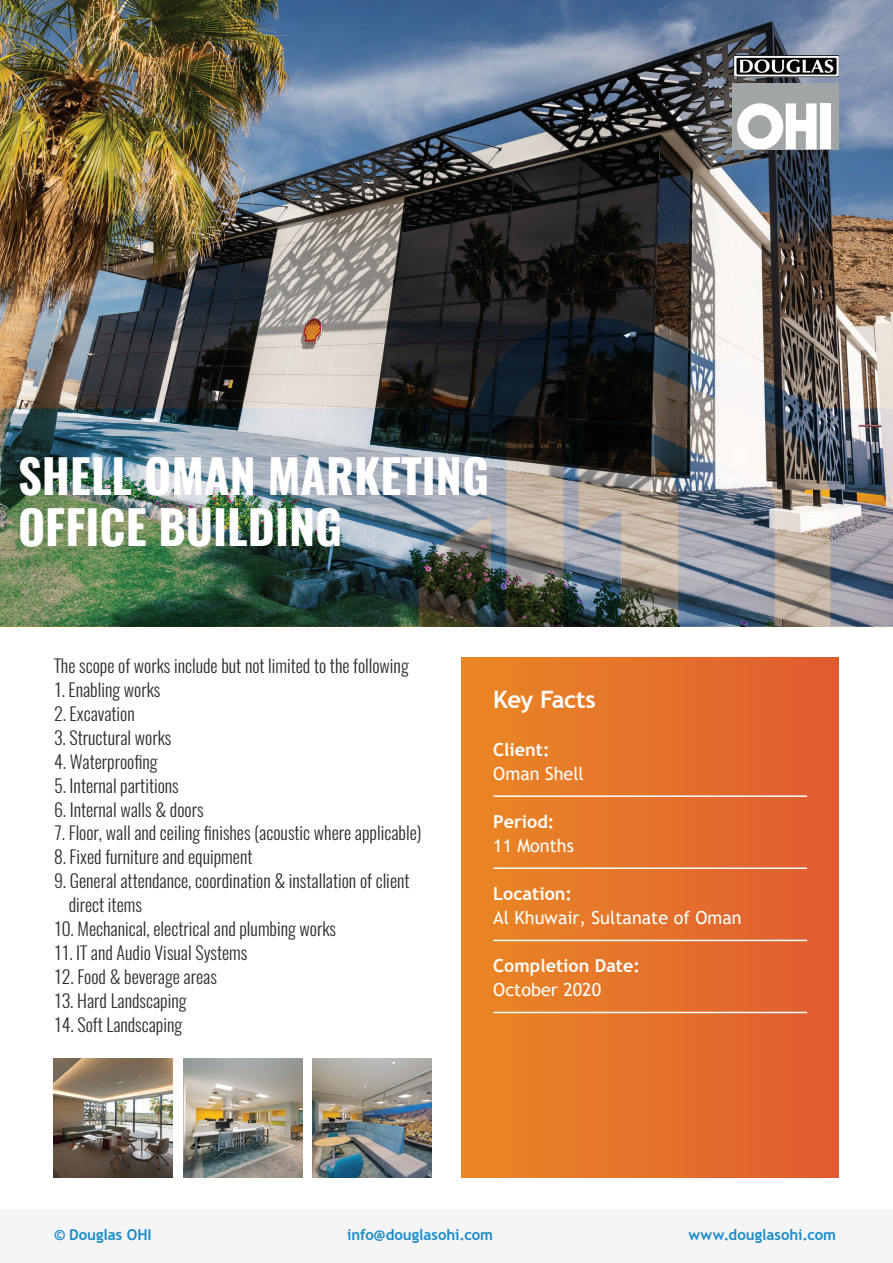
<style>
.page{position:relative;width:893px;height:1263px;background:#fff}
.page>*{position:absolute;margin:0;border:0;box-sizing:border-box;transform-origin:0 0}
.t1{font:700 46.5px/51px "Oswald";color:#fff}
.t2{font:700 24px "Trebuchet MS";letter-spacing:-.025em;color:#fff}
.t3{font:300 18px/24px "Oswald";color:#2d2e2e}
.t4{font:18px "Trebuchet MS";color:#fff}
.t5{font:700 18px "Trebuchet MS";color:#fff}
.t6{font:700 15px "Trebuchet MS";color:#1b8cc9}
</style>
<div class="page">
<img style="left:313px;top:1058px;width:119px;height:119px">
<img style="left:183px;top:1058px;width:119px;height:119px">
<img style="left:54px;top:1058px;width:119px;height:119px">
<img style="left:0;top:0;width:893px;height:317px">
<div style="left:0;top:1209px;width:893px;height:54px;background:#f6f5f5"></div>
<img style="left:0;top:317px;width:893px;height:309px">
<div style="left:461px;top:658px;width:378px;height:519px;background:linear-gradient(to right,#ea8824,#e15b31)"></div>
<hr style="left:493px;top:795px;width:314px;height:2px;background:#fff">
<hr style="left:493px;top:867px;width:314px;height:2px;background:#fff">
<hr style="left:493px;top:940px;width:314px;height:1px;background:#fff">
<hr style="left:493px;top:1012px;width:314px;height:1px;background:#fff">
<div style="left:733px;top:83px;width:106px;height:66px;background:#a2a5a6"></div>
<svg style="left:737px;top:103px;width:80px;height:46px"></svg>
<div style="left:820px;top:103px;width:10px;height:46px;background:#fff"></div>
<div style="left:748px;top:115px;width:23px;height:24px;background:#a2a5a6;border-radius:50%"></div>
<img style="left:733px;top:54px;width:106px;height:24px">
<h1 class="t1" style="left:18px;top:453px;width:473px">SHELL OMAN MARKETING<br>OFFICE BUILDING</h1>
<p class="t3" style="left:54px;top:651px;width:356px">The scope of works include but not limited to the following</p>
<p class="t3" style="left:54px;top:675px;width:108px">1. Enabling works</p>
<p class="t3" style="left:54px;top:699px;width:82px">2. Excavation</p>
<p class="t3" style="left:54px;top:723px;width:119px">3. Structural works</p>
<p class="t3" style="left:54px;top:747px;width:105px">4. Waterproofing</p>
<p class="t3" style="left:54px;top:771px;width:126px">5. Internal partitions</p>
<p class="t3" style="left:54px;top:795px;width:151px">6. Internal walls &amp; doors</p>
<p class="t3" style="left:54px;top:819px;width:369px">7. Floor, wall and ceiling finishes (acoustic where applicable)</p>
<p class="t3" style="left:54px;top:843px;width:200px">8. Fixed furniture and equipment</p>
<p class="t3" style="left:69px;top:867px;width:342px;text-indent:-15px">9. General attendance, coordination &amp; installation of client direct items</p>
<p class="t3" style="left:54px;top:915px;width:284px">10. Mechanical, electrical and plumbing works</p>
<p class="t3" style="left:54px;top:939px;width:195px">11. IT and Audio Visual Systems</p>
<p class="t3" style="left:54px;top:963px;width:164px">12. Food &amp; beverage areas</p>
<p class="t3" style="left:54px;top:987px;width:134px">13. Hard Landscaping</p>
<p class="t3" style="left:54px;top:1011px;width:130px">14. Soft Landscaping</p>
<h2 class="t2" style="left:493px;top:684px;width:104px">Key Facts</h2>
<p class="t5" style="left:493px;top:738px;width:58px">Client:</p>
<p class="t4" style="left:493px;top:762px;width:92px">Oman Shell</p>
<p class="t5" style="left:493px;top:810px;width:63px">Period:</p>
<p class="t4" style="left:493px;top:834px;width:82px">11 Months</p>
<p class="t5" style="left:493px;top:882px;width:80px">Location:</p>
<p class="t4" style="left:493px;top:906px;width:250px">Al Khuwair, Sultanate of Oman</p>
<p class="t5" style="left:493px;top:954px;width:148px">Completion Date:</p>
<p class="t4" style="left:493px;top:978px;width:109px">October 2020</p>
<p class="t6" style="left:54px;top:1225px;width:99px">© Douglas OHI</p>
<p class="t6" style="left:347px;top:1225px;width:148px">info@douglasohi.com</p>
<p class="t6" style="left:688px;top:1225px;width:149px">www.douglasohi.com</p>
</div>
